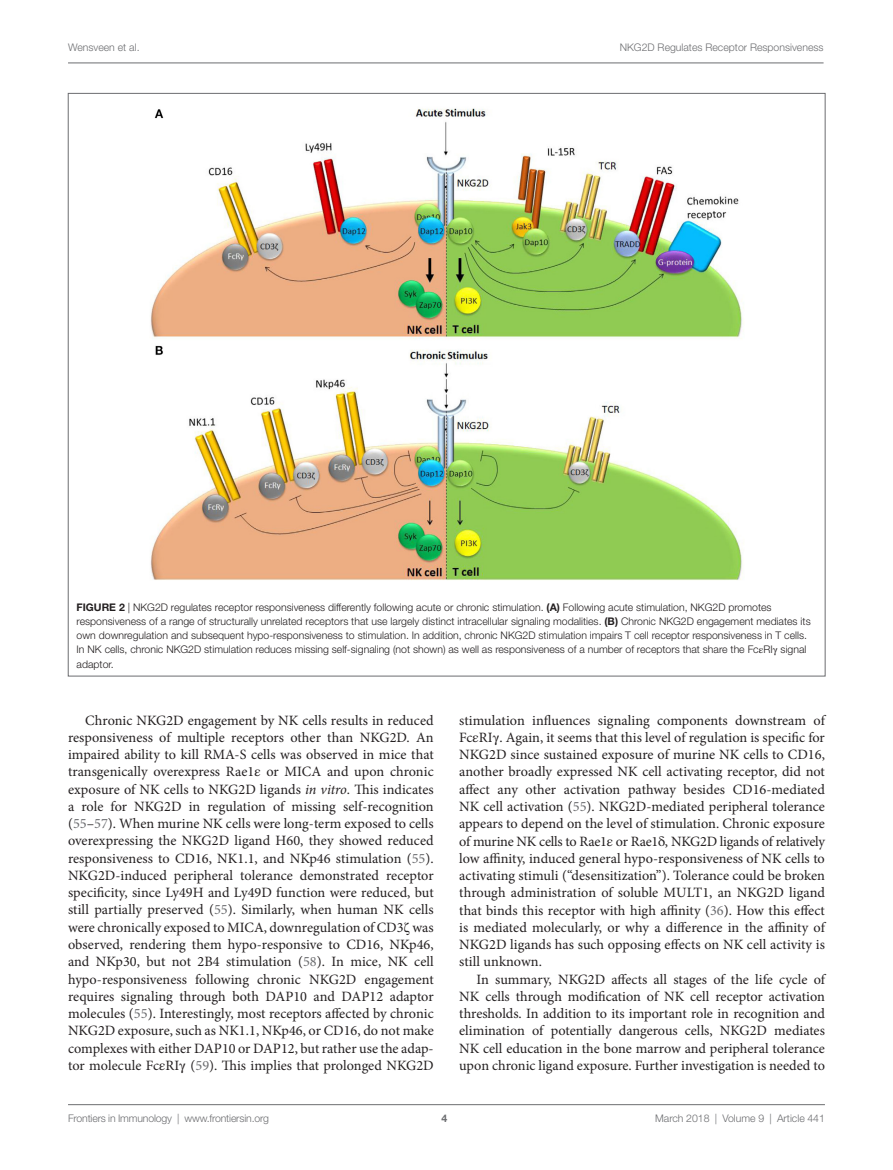
<style>
.page{position:relative;width:893px;height:1170px;background:#fff}
.page>*{position:absolute;margin:0;border:0;box-sizing:border-box;transform-origin:0 0}
.t1{font:14.25px/17.2px "Minion Pro";color:#231f20;text-align:justify}
.t2{font:300 10.5px/14.2px "Helvetica Neue LT Std";color:#231f20}
.t3{font:300 10.5px "Helvetica Neue LT Std";color:#6c6d70}
.t4{font:700 10.5px "Helvetica Neue LT Std";color:#6c6d70}
.s1{font-weight:700}
.s2{font-family:"STIX General";font-weight:400}
.s3{font-family:"STIX General"}
.s4{font-style:italic}
.s5{color:#6c6d70}
</style>
<div class="page">
<img style="left:150px;top:108px;width:593px;height:472px">
<hr style="left:68px;top:63px;width:756px;height:1px;background:#6c6d70">
<hr style="left:68px;top:1104px;width:757px;height:1px;background:#6c6d70">
<p class="t3" style="left:68px;top:41px;width:73px">Wensveen et al.</p>
<p class="t3" style="left:620px;top:41px;width:205px">NKG2D Regulates Receptor Responsiveness</p>
<p class="t2" style="left:77px;top:599px;width:735px"><span class="s1">FIGURE 2</span> | NKG2D regulates receptor responsiveness differently following acute or chronic stimulation. <span class="s1">(A)</span> Following acute stimulation, NKG2D promotes responsiveness of a range of structurally unrelated receptors that use largely distinct intracellular signaling modalities. <span class="s1">(B)</span> Chronic NKG2D engagement mediates its own downregulation and subsequent hypo-responsiveness to stimulation. In addition, chronic NKG2D stimulation impairs T cell receptor responsiveness in T cells.<br>In NK cells, chronic NKG2D stimulation reduces missing self-signaling (not shown) as well as responsiveness of a number of receptors that share the Fc<span class="s2">ε</span>RI<span class="s2">γ</span> signal adaptor.</p>
<p class="t1" style="left:68px;top:711px;width:367px;text-indent:17px">Chronic NKG2D engagement by NK cells results in reduced responsiveness of multiple receptors other than NKG2D. An impaired ability to kill RMA-S cells was observed in mice that transgenically overexpress Rae1<span class="s3">ε</span> or MICA and upon chronic exposure of NK cells to NKG2D ligands <span class="s4">in vitro</span>. This indicates a role for NKG2D in regulation of missing self-recognition (<span class="s5">55</span>–<span class="s5">57</span>). When murine NK cells were long-term exposed to cells overexpressing the NKG2D ligand H60, they showed reduced responsiveness to CD16, NK1.1, and NKp46 stimulation (<span class="s5">55</span>).<br>NKG2D-induced peripheral tolerance demonstrated receptor specificity, since Ly49H and Ly49D function were reduced, but still partially preserved (<span class="s5">55</span>). Similarly, when human NK cells were chronically exposed to MICA, downregulation of CD3<span class="s3">ζ</span> was observed, rendering them hypo-responsive to CD16, NKp46, and NKp30, but not 2B4 stimulation (<span class="s5">58</span>). In mice, NK cell hypo-responsiveness following chronic NKG2D engagement requires signaling through both DAP10 and DAP12 adaptor molecules (<span class="s5">55</span>). Interestingly, most receptors affected by chronic NKG2D exposure, such as NK1.1, NKp46, or CD16, do not make complexes with either DAP10 or DAP12, but rather use the adap&shy;tor molecule Fc<span class="s3">ε</span>RI<span class="s3">γ</span> (<span class="s5">59</span>). This implies that prolonged NKG2D</p>
<p class="t1" style="left:459px;top:711px;width:367px">stimulation influences signaling components downstream of Fc<span class="s3">ε</span>RI<span class="s3">γ</span>. Again, it seems that this level of regulation is specific for NKG2D since sustained exposure of murine NK cells to CD16, another broadly expressed NK cell activating receptor, did not affect any other activation pathway besides CD16-mediated NK cell activation (<span class="s5">55</span>). NKG2D-mediated peripheral tolerance appears to depend on the level of stimulation. Chronic exposure of murine NK cells to Rae1<span class="s3">ε</span> or Rae1<span class="s3">δ</span>, NKG2D ligands of relatively low affinity, induced general hypo-responsiveness of NK cells to activating stimuli (“desensitization”). Tolerance could be broken through administration of soluble MULT1, an NKG2D ligand that binds this receptor with high affinity (<span class="s5">36</span>). How this effect is mediated molecularly, or why a difference in the affinity of NKG2D ligands has such opposing effects on NK cell activity is still unknown.</p>
<p class="t1" style="left:459px;top:970px;width:367px;text-indent:17px">In summary, NKG2D affects all stages of the life cycle of NK cells through modification of NK cell receptor activation thresholds. In addition to its important role in recognition and elimination of potentially dangerous cells, NKG2D mediates NK cell education in the bone marrow and peripheral tolerance upon chronic ligand exposure. Further investigation is needed to</p>
<p class="t3" style="left:68px;top:1111px;width:203px">Frontiers in Immunology | www.frontiersin.org</p>
<p class="t3" style="left:655px;top:1111px;width:171px">March 2018 | Volume 9 | Article 441</p>
<p class="t4" style="left:441px;top:1111px;width:7px">4</p>
</div>
